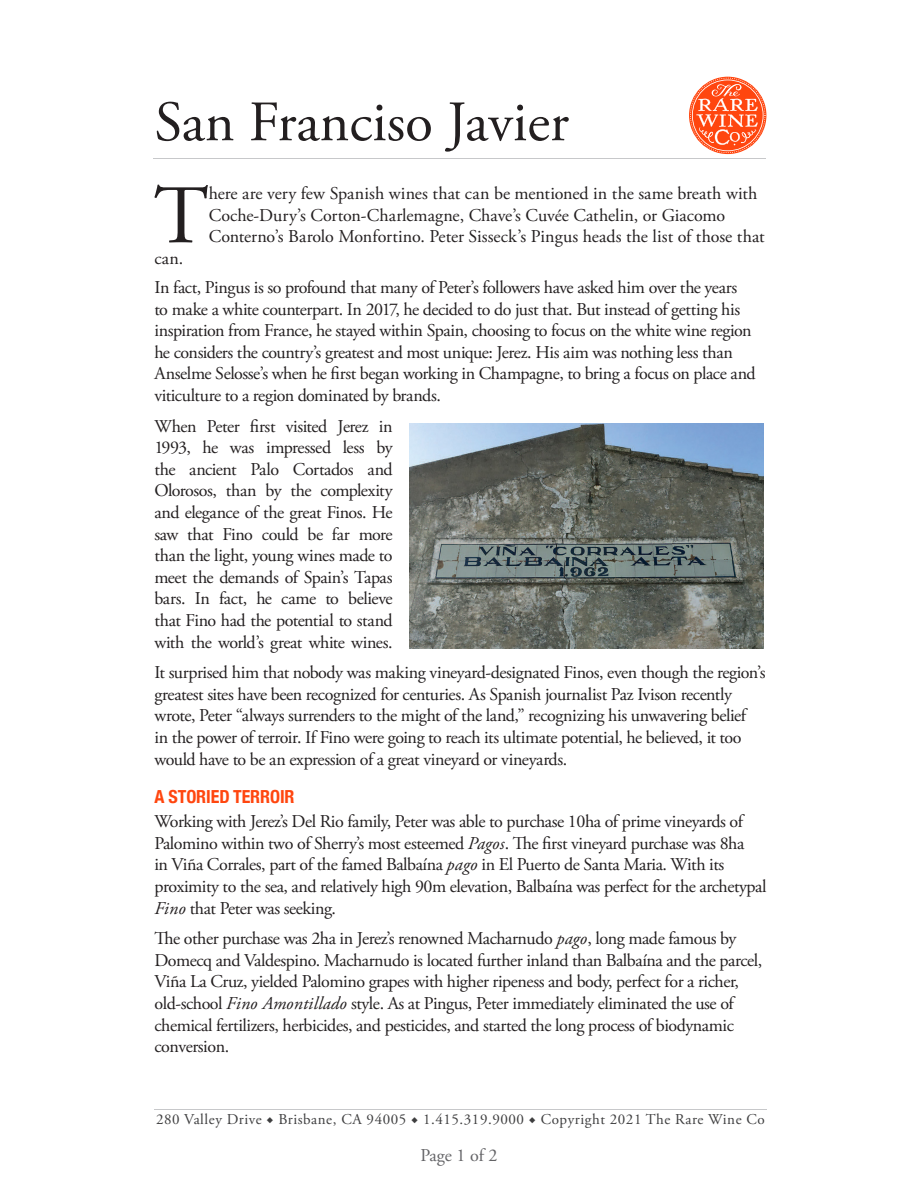
<style>
.page{position:relative;width:918px;height:1188px;background:#fff}
.page>*{position:absolute;margin:0;border:0;box-sizing:border-box;transform-origin:0 0}
.t1{font:83.1px "Adobe Garamond Pro";color:#231f20}
.t2{font:57px "Adobe Garamond Pro";color:#231f20}
.Body_copy{font:18px/21.6px "Adobe Garamond Pro";letter-spacing:-.025em;color:#231f20}
.Body_copy-2{font:18px/21.6px "Adobe Garamond Pro";color:#231f20}
.Red_subheads{font:700 condensed 18px "Helvetica Neue";letter-spacing:-.005em;color:#ff460f}
.t3{font:18px "Adobe Garamond Pro";color:#636366}
.t4{font:15px "Adobe Garamond Pro";letter-spacing:.035em;color:#3e3e3f}
.s1{font-style:italic}
.s2{font-family:"Minion Pro"}
</style>
<div class="page">
<svg style="left:689px;top:77px;width:77px;height:77px"></svg>
<hr style="left:154px;top:1110px;width:612px;height:1px;background:#c7c8ca">
<hr style="left:153px;top:158px;width:612px;height:1px;background:#c7c8ca">
<img style="left:409px;top:423px;width:354px;height:226px">
<h2 class="t2" style="left:154px;top:88px;width:416px">San Franciso Javier</h2>
<p class="t1" style="left:154px;top:166px;width:56px">T</p>
<p class="Body_copy-2" style="left:209px;top:183px;width:558px">here are very few Spanish wines that can be mentioned in the same breath with<br>Coche-Dury’s Corton-Charlemagne, Chave’s Cuvée Cathelin, or Giacomo<br>Conterno’s Barolo Monfortino. Peter Sisseck’s Pingus heads the list of those that</p>
<p class="Body_copy" style="left:154px;top:248px;width:30px">can.</p>
<p class="Body_copy" style="left:154px;top:277px;width:603px">In fact, Pingus is so profound that many of Peter’s followers have asked him over the years<br>to make a white counterpart. In 2017, he decided to do just that. But instead of getting his inspiration from France, he stayed within Spain, choosing to focus on the white wine region he considers the country’s greatest and most unique: Jerez. His aim was nothing less than Anselme Selosse’s when he first began working in Champagne, to bring a focus on place and viticulture to a region dominated by brands.</p>
<p class="Body_copy" style="left:154px;top:416px;width:240px;text-align:justify">When Peter first visited Jerez in 1993, he was impressed less by the ancient Palo Cortados and Olorosos, than by the complexity and elegance of the great Finos. He saw that Fino could be far more than the light, young wines made to meet the demands of Spain’s Tapas bars. In fact, he came to believe that Fino had the potential to stand with the world’s great white wines.</p>
<p class="Body_copy" style="left:154px;top:662px;width:613px">It surprised him that nobody was making vineyard-designated Finos, even though the region’s greatest sites have been recognized for centuries. As Spanish journalist Paz Ivison recently wrote, Peter “always surrenders to the might of the land,” recognizing his unwavering belief<br>in the power of terroir. If Fino were going to reach its ultimate potential, he believed, it too would have to be an expression of a great vineyard or vineyards.</p>
<p class="Red_subheads" style="left:154px;top:781px;width:142px">A STORIED TERROIR</p>
<p class="Body_copy" style="left:154px;top:811px;width:614px">Working with Jerez’s Del Rio family, Peter was able to purchase 10ha of prime vineyards of Palomino within two of Sherry’s most esteemed <span class="s1">Pagos</span>. The first vineyard purchase was 8ha<br>in Viña Corrales, part of the famed Balbaína <span class="s1">pago</span> in El Puerto de Santa Maria. With its proximity to the sea, and relatively high 90m elevation, Balbaína was perfect for the archetypal <span class="s1">Fino</span> that Peter was seeking.</p>
<p class="Body_copy" style="left:154px;top:928px;width:610px">The other purchase was 2ha in Jerez’s renowned Macharnudo <span class="s1">pago</span>, long made famous by Domecq and Valdespino. Macharnudo is located further inland than Balbaína and the parcel, Viña La Cruz, yielded Palomino grapes with higher ripeness and body, perfect for a richer, old-school <span class="s1">Fino Amontillado</span> style. As at Pingus, Peter immediately eliminated the use of chemical fertilizers, herbicides, and pesticides, and started the long process of biodynamic conversion.</p>
<p class="t4" style="left:156px;top:1111px;width:610px">280 Valley Drive <span class="s2">◆</span> Brisbane, CA 94005 <span class="s2">◆</span> 1.415.319.9000 <span class="s2">◆</span> Copyright 2021 The Rare Wine Co</p>
<p class="t3" style="left:420px;top:1145px;width:79px">Page 1 of 2</p>
</div>
